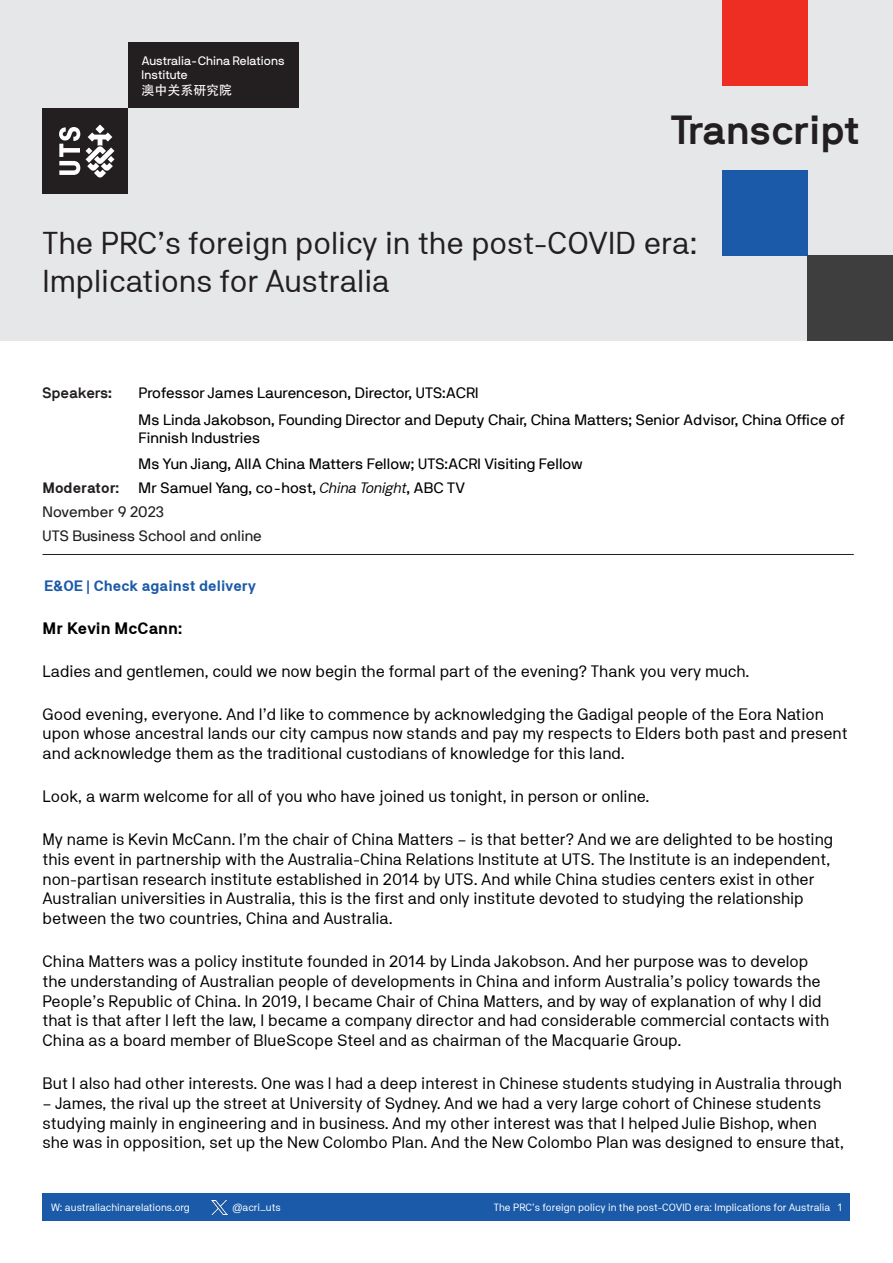
<style>
.page{position:relative;width:893px;height:1263px;background:#fff}
.page>*{position:absolute;margin:0;border:0;box-sizing:border-box;transform-origin:0 0}
.Heading_1{font:700 40.5px "NB International Pro";color:#231f20}
.Report_title{font:31.5px/37.8px "NB Akademie Std";color:#231f20}
.Body_Copy{font:16.5px/19.8px "NB Akademie Std";color:#000}
.Body_Copy-2{font:700 16.5px "NB Akademie Std";color:#000}
.Body_Copy-3{font:15px/18px "NB International Pro";color:#000}
.Location{font:15px "NB International Pro";color:#231f20}
.Article_information{font:700 15px "NB Akademie Std";color:#1b5aa9}
.Date{font:15px "NB International Pro";letter-spacing:-.005em;color:#231f20}
.Date-2{font:700 15px "NB Akademie Std";color:#231f20}
.Date-3{font:700 15px "NB International Pro";letter-spacing:-.01em;color:#231f20}
.t1{font:12.9px "Adobe Heiti Std Regular G Bpc EUC H";color:#fff}
.t2{font:12.15px/14.7px "NB International Pro";color:#fff}
.t3{font:10.5px "NB Akademie Std";color:#fff}
.s1{font-family:"NB Akademie Std";font-style:italic}
</style>
<div class="page">
<div style="left:43px;top:1193px;width:807px;height:27px;background:#1b5aa9"></div>
<img style="left:212px;top:1200px;width:15px;height:15px">
<div style="left:0;top:0;width:893px;height:340px;background:#e6e7e9"></div>
<div style="left:43px;top:108px;width:85px;height:85px;background:#231f20"></div>
<div style="left:128px;top:43px;width:171px;height:65px;background:#231f20"></div>
<svg style="left:86px;top:125px;width:28px;height:53px"></svg>
<svg style="left:59px;top:127px;width:21px;height:48px"></svg>
<hr style="left:43px;top:554px;width:811px;height:1px;background:#231f20">
<div style="left:723px;top:0;width:85px;height:85px;background:#ee2e22"></div>
<div style="left:723px;top:170px;width:85px;height:85px;background:#1b5aa9"></div>
<div style="left:808px;top:255px;width:85px;height:85px;background:#3e3e3f"></div>
<p class="t2" style="left:142px;top:53px;width:145px">Australia-China Relations<br>Institute</p>
<p class="t1" style="left:142px;top:83px;width:92px">澳中关系研究院</p>
<p class="Heading_1" style="left:671px;top:106px;width:191px">Transcript</p>
<p class="Report_title" style="left:43px;top:224px;width:656px">The PRC’s foreign policy in the post-COVID era:<br>Implications for Australia</p>
<p class="Date-3" style="left:43px;top:384px;width:71px">Speakers:</p>
<p class="Body_Copy-3" style="left:139px;top:384px;width:342px">Professor James Laurenceson, Director, UTS:ACRI</p>
<p class="Body_Copy-3" style="left:139px;top:410px;width:708px">Ms Linda Jakobson, Founding Director and Deputy Chair, China Matters; Senior Advisor, China Office of<br>Finnish Industries</p>
<p class="Body_Copy-3" style="left:139px;top:455px;width:446px">Ms Yun Jiang, AIIA China Matters Fellow; UTS:ACRI Visiting Fellow</p>
<p class="Date-2" style="left:43px;top:480px;width:78px">Moderator:</p>
<p class="Body_Copy-3" style="left:139px;top:479px;width:328px">Mr Samuel Yang, co-host, <span class="s1">China Tonight</span>, ABC TV</p>
<p class="Date" style="left:43px;top:503px;width:123px">November 9 2023</p>
<p class="Location" style="left:43px;top:527px;width:221px">UTS Business School and online</p>
<p class="Article_information" style="left:44px;top:577px;width:214px">E&amp;OE | Check against delivery</p>
<p class="Body_Copy-2" style="left:43px;top:619px;width:141px">Mr Kevin McCann:</p>
<p class="Body_Copy" style="left:43px;top:661px;width:709px">Ladies and gentlemen, could we now begin the formal part of the evening? Thank you very much.</p>
<p class="Body_Copy" style="left:43px;top:704px;width:807px">Good evening, everyone. And I’d like to commence by acknowledging the Gadigal people of the Eora Nation upon whose ancestral lands our city campus now stands and pay my respects to Elders both past and present and acknowledge them as the traditional custodians of knowledge for this land.</p>
<p class="Body_Copy" style="left:43px;top:786px;width:609px">Look, a warm welcome for all of you who have joined us tonight, in person or online.</p>
<p class="Body_Copy" style="left:43px;top:829px;width:792px">My name is Kevin McCann. I’m the chair of China Matters – is that better? And we are delighted to be hosting this event in partnership with the Australia-China Relations Institute at UTS. The Institute is an independent, non-partisan research institute established in 2014 by UTS. And while China studies centers exist in other Australian universities in Australia, this is the first and only institute devoted to studying the relationship between the two countries, China and Australia.</p>
<p class="Body_Copy" style="left:43px;top:951px;width:788px">China Matters was a policy institute founded in 2014 by Linda Jakobson. And her purpose was to develop the understanding of Australian people of developments in China and inform Australia’s policy towards the People’s Republic of China. In 2019, I became Chair of China Matters, and by way of explanation of why I did that is that after I left the law, I became a company director and had considerable commercial contacts with China as a board member of BlueScope Steel and as chairman of the Macquarie Group.</p>
<p class="Body_Copy" style="left:43px;top:1073px;width:801px">But I also had other interests. One was I had a deep interest in Chinese students studying in Australia through</p>
<p class="Body_Copy" style="left:43px;top:1093px;width:803px">– James, the rival up the street at University of Sydney. And we had a very large cohort of Chinese students studying mainly in engineering and in business. And my other interest was that I helped Julie Bishop, when she was in opposition, set up the New Colombo Plan. And the New Colombo Plan was designed to ensure that,</p>
<p class="t3" style="left:51px;top:1201px;width:140px">W: australiachinarelations.org</p>
<p class="t3" style="left:233px;top:1201px;width:50px">@acri_uts</p>
<p class="t3" style="left:494px;top:1201px;width:350px">The PRC’s foreign policy in the post-COVID era: Implications for Australia 1</p>
</div>
